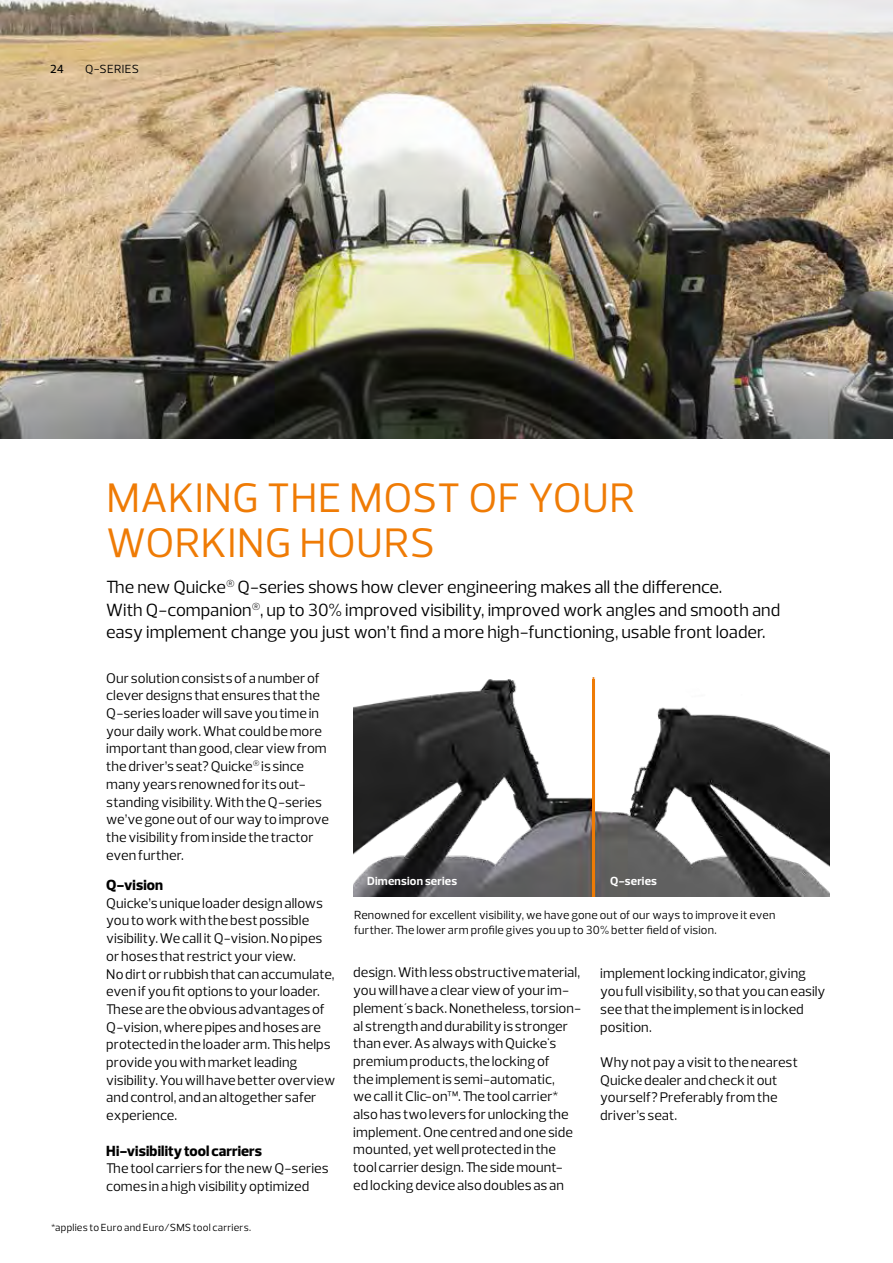
<style>
.page{position:relative;width:893px;height:1263px;background:#fff}
.page>*{position:absolute;margin:0;border:0;box-sizing:border-box;transform-origin:0 0}
.t1{font:42px/45px "Prelo";letter-spacing:.01em;color:#ef7b05}
.t2{font:18px/22.5px "Prelo";color:#000}
.t3{font:800 15px "Prelo";letter-spacing:.005em;color:#000}
.t4{font:14.25px/17.7px "Prelo";letter-spacing:.005em;color:#000}
.t5{font:12px/15px "Prelo";letter-spacing:.015em;color:#000}
.t6{font:700 12px "Prelo";letter-spacing:.015em;color:#fff}
.t7{font:500 12px "Prelo";color:#000}
.t8{font:10.5px "Prelo";letter-spacing:.02em;color:#000}
</style>
<div class="page">
<img style="left:0;top:0;width:892px;height:439px">
<img style="left:892px;top:0;width:1px;height:439px">
<img style="left:353px;top:677px;width:476px;height:219px">
<hr style="left:592px;top:679px;width:2px;height:217px;background:#ef7b05">
<p class="t7" style="left:50px;top:61px;width:15px">24</p>
<p class="t5" style="left:85px;top:61px;width:55px">Q-SERIES</p>
<h1 class="t1" style="left:107px;top:476px;width:530px">MAKING THE MOST OF YOUR<br>WORKING HOURS</h1>
<p class="t2" style="left:106px;top:576px;width:675px">The new Quicke<sup>®</sup> Q-series shows how clever engineering makes all the difference.<br>With Q-companion<sup>®</sup>, up to 30% improved visibility, improved work angles and smooth and easy implement change you just won’t find a more high-functioning, usable front loader.</p>
<p class="t4" style="left:106px;top:669px;width:224px">Our solution consists of a number of clever designs that ensures that the Q-series loader will save you time in your daily work. What could be more important than good, clear view from the driver’s seat? Quicke<sup>®</sup> is since many years renowned for its out&shy;standing visibility. With the Q-series we’ve gone out of our way to improve the visibility from inside the tractor even further.</p>
<p class="t3" style="left:106px;top:876px;width:58px">Q-vision</p>
<p class="t4" style="left:106px;top:894px;width:230px">Quicke’s unique loader design allows you to work with the best possible visibility. We call it Q-vision. No pipes or hoses that restrict your view.<br>No dirt or rubbish that can accumulate, even if you fit options to your loader.<br>These are the obvious advantages of Q-vision, where pipes and hoses are protected in the loader arm. This helps provide you with market leading visibility. You will have better overview and control, and an altogether safer experience.</p>
<p class="t3" style="left:106px;top:1141px;width:157px">Hi-visibility tool carriers</p>
<p class="t4" style="left:106px;top:1160px;width:224px">The tool carriers for the new Q-series comes in a high visibility optimized</p>
<p class="t6" style="left:367px;top:874px;width:92px">Dimension series</p>
<p class="t6" style="left:610px;top:874px;width:48px">Q-series</p>
<p class="t5" style="left:354px;top:907px;width:423px">Renowned for excellent visibility, we have gone out of our ways to improve it even further. The lower arm profile gives you up to 30% better field of vision.</p>
<p class="t4" style="left:353px;top:964px;width:229px">design. With less obstructive material, you will have a clear view of your im&shy;plement´s back. Nonetheless, torsion&shy;al strength and durability is stronger than ever. As always with Quicke's premium products, the locking of<br>the implement is semi-automatic,<br>we call it Clic-on™. The tool carrier* also has two levers for unlocking the implement. One centred and one side mounted, yet well protected in the tool carrier design. The side mount&shy;ed locking device also doubles as an</p>
<p class="t4" style="left:600px;top:965px;width:227px">implement locking indicator, giving you full visibility, so that you can easily see that the implement is in locked position.</p>
<p class="t4" style="left:600px;top:1053px;width:199px">Why not pay a visit to the nearest<br>Quicke dealer and check it out yourself? Preferably from the driver’s seat.</p>
<p class="t8" style="left:51px;top:1221px;width:202px">*applies to Euro and Euro/SMS tool carriers.</p>
</div>
